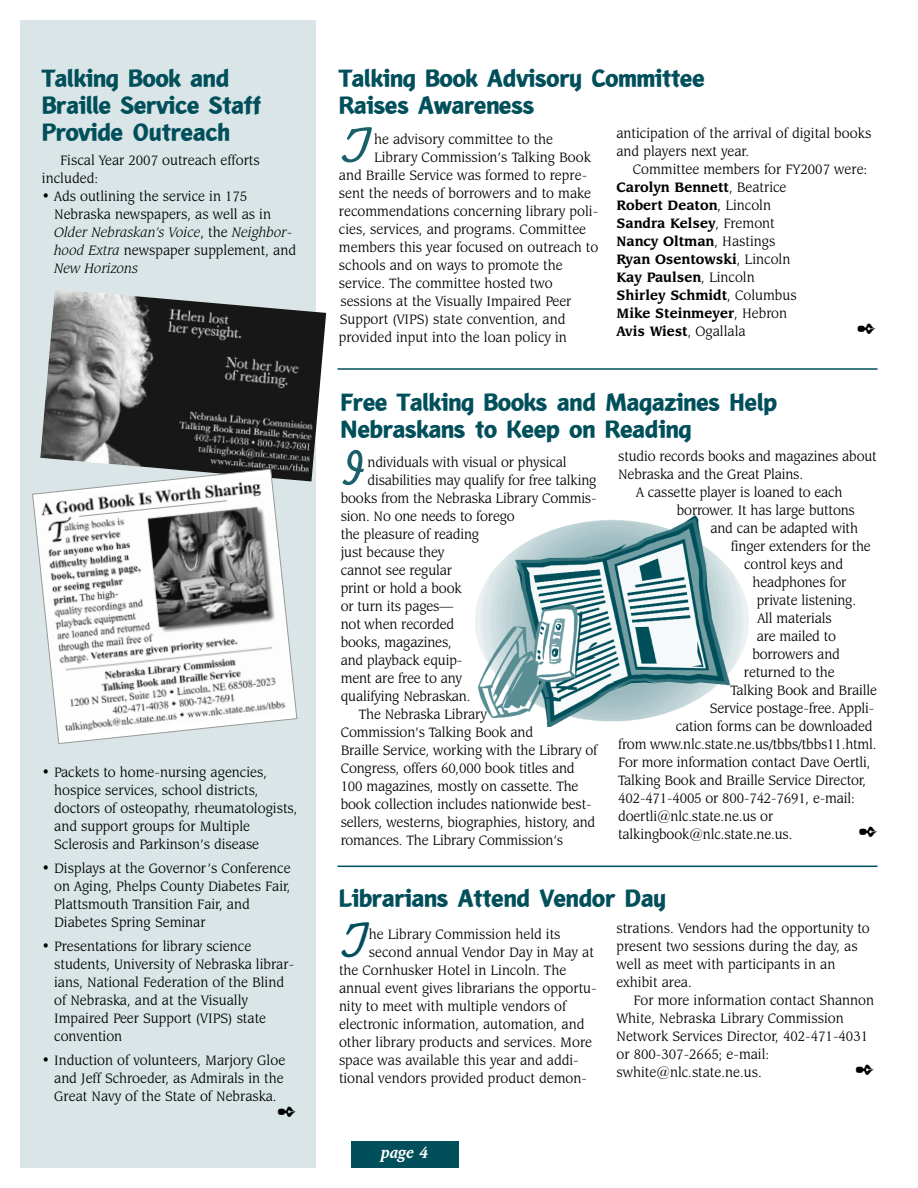
<style>
.page{position:relative;width:918px;height:1188px;background:#fff}
.page>*{position:absolute;margin:0;border:0;box-sizing:border-box;transform-origin:0 0}
.t1{font:52.5px "Monoline Script MT Std";color:#19606a}
.t2{font:52.05px "Monoline Script MT Std";color:#004f5a;scale:.92 1}
.t3{font:900 25.5px/27px "Liga Sans LT Std";letter-spacing:-.005em;color:#004f5a}
.t4{font:italic 700 16.5px "Leawood IT Cby BT";color:#fff;scale:.92 1}
.t5{font:15px/18px "Leawood IT Cby BT";color:#000;scale:.92 1}
.t6{font:700 15px/18px "Leawood IT Cby BT";color:#000;scale:.92 1}
.s1{font-style:italic}
.s2{font-weight:400}
</style>
<div class="page">
<img style="left:476px;top:516px;width:273px;height:211px">
<div style="left:20px;top:20px;width:296px;height:1148px;background:#d9e5e6"></div>
<div style="left:351px;top:1141px;width:108px;height:27px;background:#004f5a"></div>
<hr style="left:338px;top:368px;width:540px;height:2px;background:#004f5a">
<hr style="left:338px;top:866px;width:540px;height:1px;background:#004f5a">
<img style="left:40px;top:290px;width:286px;height:191px">
<svg style="left:32px;top:468px;width:266px;height:276px"></svg>
<h3 class="t3" style="left:42px;top:67px;width:220px">Talking Book and<br>Braille Service Staff<br>Provide Outreach</h3>
<p class="t5" style="left:42px;top:152px;width:238px;text-indent:18px">Fiscal Year 2007 outreach efforts included:</p>
<p class="t5" style="left:54px;top:188px;width:265px;text-indent:-12px">• Ads outlining the service in 175<br>Nebraska newspapers, as well as in<br><span class="s1">Older Nebraskan’s Voice</span>, the <span class="s1">Neighbor&shy;hood Extra</span> newspaper supplement, and<br><span class="s1">New Horizons</span></p>
<p class="t5" style="left:54px;top:764px;width:266px;text-indent:-12px">• Packets to home-nursing agencies, hospice services, school districts, doctors of osteopathy, rheumatologists, and support groups for Multiple Sclerosis and Parkinson’s disease</p>
<p class="t5" style="left:54px;top:860px;width:259px;text-indent:-12px">• Displays at the Governor’s Conference on Aging, Phelps County Diabetes Fair, Plattsmouth Transition Fair, and Diabetes Spring Seminar</p>
<p class="t5" style="left:54px;top:938px;width:262px;text-indent:-12px">• Presentations for library science students, University of Nebraska librar&shy;ians, National Federation of the Blind of Nebraska, and at the Visually<br>Impaired Peer Support (VIPS) state convention</p>
<p class="t5" style="left:54px;top:1053px;width:253px;text-align:justify;text-indent:-12px">• Induction of volunteers, Marjory Gloe and Jeff Schroeder, as Admirals in the Great Navy of the State of Nebraska.</p>
<h3 class="t3" style="left:339px;top:67px;width:367px">Talking Book Advisory Committee<br>Raises Awareness</h3>
<h1 class="t1" style="left:339px;top:128px;width:34px">T</h1>
<p class="t5" style="left:374px;top:132px;width:196px">he advisory committee to the</p>
<p class="t5" style="left:374px;top:150px;width:238px">Library Commission’s Talking Book</p>
<p class="t5" style="left:339px;top:168px;width:271px">and Braille Service was formed to repre-</p>
<p class="t5" style="left:339px;top:186px;width:275px">sent the needs of borrowers and to make</p>
<p class="t5" style="left:339px;top:204px;width:283px">recommendations concerning library poli-</p>
<p class="t5" style="left:339px;top:222px;width:270px">cies, services, and programs. Committee</p>
<p class="t5" style="left:339px;top:240px;width:283px">members this year focused on outreach to</p>
<p class="t5" style="left:339px;top:258px;width:245px">schools and on ways to promote the</p>
<p class="t5" style="left:339px;top:276px;width:234px">service. The committee hosted two</p>
<p class="t5" style="left:340px;top:294px;width:253px">sessions at the Visually Impaired Peer</p>
<p class="t5" style="left:340px;top:312px;width:247px">Support (VIPS) state convention, and</p>
<p class="t5" style="left:339px;top:330px;width:249px">provided input into the loan policy in</p>
<p class="t5" style="left:616px;top:126px;width:279px">anticipation of the arrival of digital books and players next year.</p>
<p class="t6" style="left:616px;top:162px;width:274px;text-indent:16px"><span class="s2">Committee members for FY2007 were:<br></span>Carolyn Bennett<span class="s2">, Beatrice<br></span>Robert Deaton<span class="s2">, Lincoln<br></span>Sandra Kelsey<span class="s2">, Fremont<br></span>Nancy Oltman<span class="s2">, Hastings<br></span>Ryan Osentowski<span class="s2">, Lincoln<br></span>Kay Paulsen<span class="s2">, Lincoln<br></span>Shirley Schmidt<span class="s2">, Columbus<br></span>Mike Steinmeyer<span class="s2">, Hebron<br></span>Avis Wiest<span class="s2">, Ogallala</span></p>
<h3 class="t3" style="left:341px;top:391px;width:438px">Free Talking Books and Magazines Help<br>Nebraskans to Keep on Reading</h3>
<h1 class="t1" style="left:341px;top:450px;width:29px">I</h1>
<p class="t5" style="left:368px;top:454px;width:218px">ndividuals with visual or physical</p>
<p class="t5" style="left:368px;top:472px;width:250px">disabilities may qualify for free talking</p>
<p class="t5" style="left:341px;top:490px;width:280px">books from the Nebraska Library Commis-</p>
<p class="t5" style="left:341px;top:508px;width:191px">sion. No one needs to forego</p>
<p class="t5" style="left:341px;top:526px;width:152px">the pleasure of reading</p>
<p class="t5" style="left:341px;top:544px;width:114px">just because they</p>
<p class="t5" style="left:341px;top:562px;width:123px">cannot see regular</p>
<p class="t5" style="left:341px;top:580px;width:133px">print or hold a book</p>
<p class="t5" style="left:341px;top:598px;width:124px">or turn its pages—</p>
<p class="t5" style="left:341px;top:616px;width:125px">not when recorded</p>
<p class="t5" style="left:341px;top:634px;width:122px">books, magazines,</p>
<p class="t5" style="left:341px;top:652px;width:134px">and playback equip-</p>
<p class="t5" style="left:341px;top:670px;width:133px">ment are free to any</p>
<p class="t5" style="left:341px;top:688px;width:143px">qualifying Nebraskan.</p>
<p class="t5" style="left:359px;top:706px;width:141px">The Nebraska Library</p>
<p class="t5" style="left:341px;top:724px;width:211px">Commission’s Talking Book and</p>
<p class="t5" style="left:341px;top:742px;width:281px">Braille Service, working with the Library of</p>
<p class="t5" style="left:341px;top:760px;width:256px">Congress, offers 60,000 book titles and</p>
<p class="t5" style="left:341px;top:778px;width:260px">100 magazines, mostly on cassette. The</p>
<p class="t5" style="left:341px;top:796px;width:274px">book collection includes nationwide best-</p>
<p class="t5" style="left:341px;top:814px;width:278px">sellers, westerns, biographies, history, and</p>
<p class="t5" style="left:341px;top:832px;width:243px">romances. The Library Commission’s</p>
<p class="t5" style="left:618px;top:448px;width:283px">studio records books and magazines about</p>
<p class="t5" style="left:618px;top:466px;width:202px">Nebraska and the Great Plains.</p>
<p class="t5" style="left:636px;top:484px;width:226px">A cassette player is loaned to each</p>
<p class="t5" style="left:677px;top:502px;width:195px">borrower. It has large buttons</p>
<p class="t5" style="left:710px;top:520px;width:162px">and can be adapted with</p>
<p class="t5" style="left:731px;top:538px;width:154px">finger extenders for the</p>
<p class="t5" style="left:744px;top:556px;width:109px">control keys and</p>
<p class="t5" style="left:753px;top:574px;width:104px">headphones for</p>
<p class="t5" style="left:757px;top:592px;width:110px">private listening.</p>
<p class="t5" style="left:758px;top:610px;width:82px">All materials</p>
<p class="t5" style="left:757px;top:628px;width:88px">are mailed to</p>
<p class="t5" style="left:752px;top:646px;width:97px">borrowers and</p>
<p class="t5" style="left:744px;top:664px;width:100px">returned to the</p>
<p class="t5" style="left:730px;top:682px;width:161px">Talking Book and Braille</p>
<p class="t5" style="left:710px;top:700px;width:180px">Service postage-free. Appli-</p>
<p class="t5" style="left:676px;top:718px;width:215px">cation forms can be downloaded</p>
<p class="t5" style="left:618px;top:736px;width:282px">from www.nlc.state.ne.us/tbbs/tbbs11.html.</p>
<p class="t5" style="left:618px;top:754px;width:276px">For more information contact Dave Oertli,</p>
<p class="t5" style="left:618px;top:772px;width:271px">Talking Book and Braille Service Director,</p>
<p class="t5" style="left:618px;top:790px;width:259px">402-471-4005 or 800-742-7691, e-mail:</p>
<p class="t5" style="left:618px;top:808px;width:170px">doertli@nlc.state.ne.us or</p>
<p class="t5" style="left:618px;top:826px;width:191px">talkingbook@nlc.state.ne.us.</p>
<h3 class="t3" style="left:339px;top:887px;width:328px">Librarians Attend Vendor Day</h3>
<h2 class="t2" style="left:339px;top:923px;width:34px">T</h2>
<p class="t5" style="left:369px;top:927px;width:210px">he Library Commission held its</p>
<p class="t5" style="left:617px;top:921px;width:277px">strations. Vendors had the opportunity to present two sessions during the day, as well as meet with participants in an exhibit area.</p>
<p class="t5" style="left:617px;top:993px;width:282px;text-indent:17px">For more information contact Shannon White, Nebraska Library Commission Network Services Director, 402-471-4031 or 800-307-2665; e-mail: swhite@nlc.state.ne.us.</p>
<p class="t5" style="left:369px;top:945px;width:246px">second annual Vendor Day in May at</p>
<p class="t5" style="left:339px;top:963px;width:249px">the Cornhusker Hotel in Lincoln. The</p>
<p class="t5" style="left:339px;top:981px;width:282px">annual event gives librarians the opportu-</p>
<p class="t5" style="left:339px;top:999px;width:249px">nity to meet with multiple vendors of</p>
<p class="t5" style="left:339px;top:1017px;width:268px">electronic information, automation, and</p>
<p class="t5" style="left:339px;top:1035px;width:277px">other library products and services. More</p>
<p class="t5" style="left:339px;top:1053px;width:262px">space was available this year and addi-</p>
<p class="t5" style="left:339px;top:1071px;width:271px">tional vendors provided product demon-</p>
<p class="t4" style="left:381px;top:1146px;width:53px">page 4</p>
</div>
